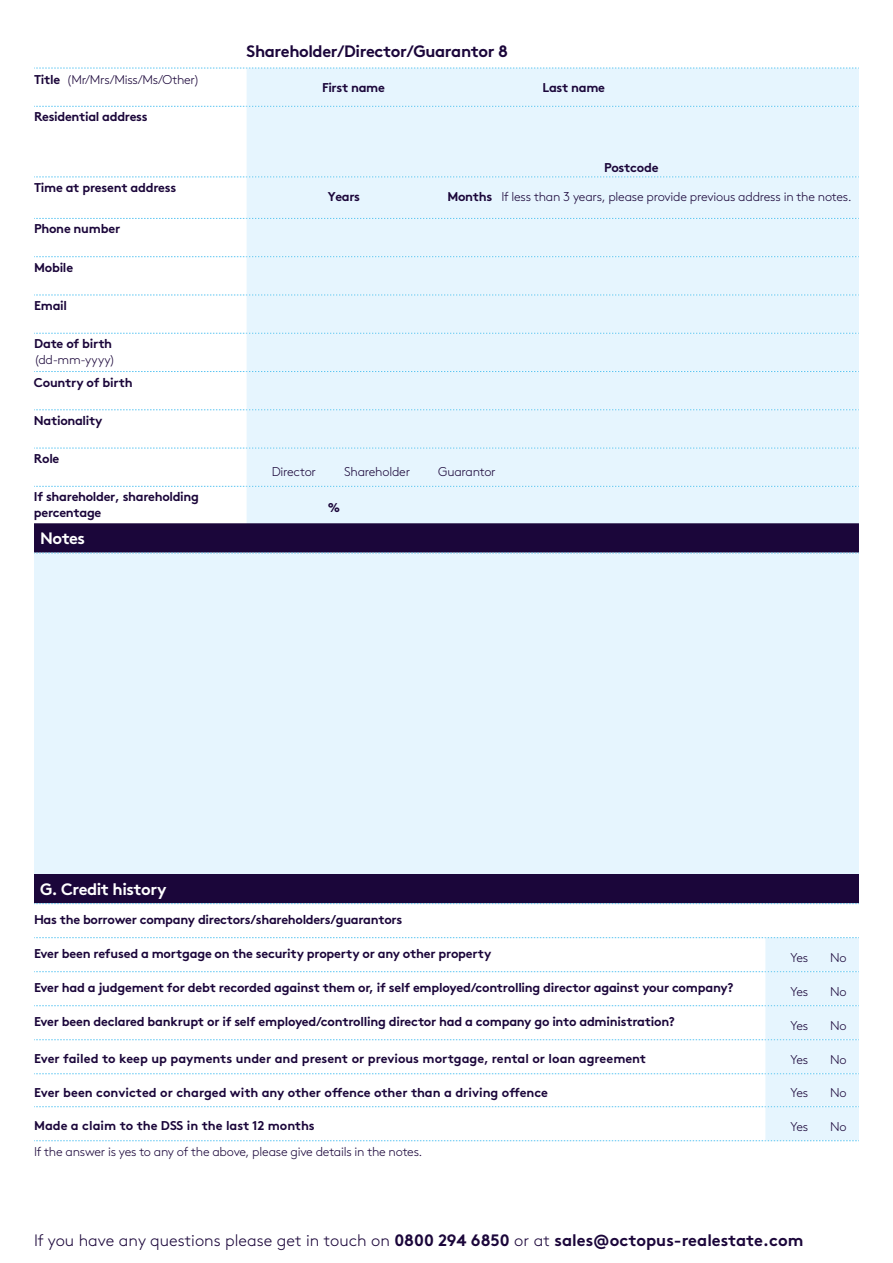
<style>
.page{position:relative;width:893px;height:1263px;background:#fff}
.page>*{position:absolute;margin:0;border:0;box-sizing:border-box;transform-origin:0 0}
.t1{font:300 16.5px "Brown";color:#1b063a}
.t2{font:700 16.5px "Brown";letter-spacing:-.025em;color:#1b063a}
.t3{font:700 16.5px "Brown";letter-spacing:-.03em;color:#fff}
.t4{font:700 12.75px/15.3px "Brown";letter-spacing:-.02em;color:#1b063a}
.t5{font:300 12.75px "Brown";letter-spacing:-.015em;color:#1b063a}
.t6{font:700 12.75px "Brown";color:#1b063a}
.s1{font-weight:700}
</style>
<div class="page">
<div style="left:247px;top:69px;width:612px;height:454px;background:#e6f5fe"></div>
<svg style="left:34px;top:68px;width:825px;height:1px"></svg>
<svg style="left:34px;top:106px;width:825px;height:1px"></svg>
<svg style="left:34px;top:177px;width:825px;height:1px"></svg>
<svg style="left:34px;top:218px;width:825px;height:1px"></svg>
<svg style="left:34px;top:256px;width:825px;height:1px"></svg>
<svg style="left:34px;top:295px;width:825px;height:1px"></svg>
<svg style="left:34px;top:333px;width:825px;height:1px"></svg>
<svg style="left:34px;top:371px;width:825px;height:1px"></svg>
<svg style="left:34px;top:409px;width:825px;height:1px"></svg>
<svg style="left:34px;top:448px;width:825px;height:1px"></svg>
<svg style="left:34px;top:486px;width:825px;height:1px"></svg>
<div style="left:34px;top:553px;width:825px;height:324px;background:#e6f5fe"></div>
<svg style="left:34px;top:523px;width:825px;height:31px;background:#241345"></svg>
<div style="left:34px;top:874px;width:825px;height:30px;background:#1b063a"></div>
<svg style="left:34px;top:903px;width:825px;height:1px"></svg>
<svg style="left:34px;top:937px;width:825px;height:204px"></svg>
<p class="t5" style="left:34px;top:70px;width:167px"><span class="s1">Title</span> (Mr/Mrs/Miss/Ms/Other)</p>
<p class="t4" style="left:34px;top:108px;width:115px">Residential address</p>
<p class="t4" style="left:34px;top:178px;width:144px">Time at present address</p>
<p class="t4" style="left:34px;top:220px;width:88px">Phone number</p>
<p class="t4" style="left:34px;top:258px;width:41px">Mobile</p>
<p class="t4" style="left:34px;top:296px;width:35px">Email</p>
<p class="t4" style="left:34px;top:335px;width:80px">Date of birth</p>
<p class="t5" style="left:34px;top:350px;width:83px">(dd-mm-yyyy)</p>
<p class="t4" style="left:34px;top:373px;width:100px">Country of birth</p>
<p class="t4" style="left:34px;top:411px;width:70px">Nationality</p>
<p class="t4" style="left:34px;top:450px;width:27px">Role</p>
<p class="t2" style="left:247px;top:38px;width:263px">Shareholder/Director/Guarantor 8</p>
<p class="t4" style="left:322px;top:79px;width:64px">First name</p>
<p class="t4" style="left:542px;top:79px;width:64px">Last name</p>
<p class="t4" style="left:604px;top:158px;width:56px">Postcode</p>
<p class="t4" style="left:328px;top:187px;width:34px">Years</p>
<p class="t5" style="left:447px;top:187px;width:406px"><span class="s1">Months</span> If less than 3 years, please provide previous address in the notes.</p>
<p class="t5" style="left:272px;top:462px;width:46px">Director</p>
<p class="t5" style="left:344px;top:462px;width:67px">Shareholder</p>
<p class="t5" style="left:438px;top:462px;width:59px">Guarantor</p>
<p class="t4" style="left:34px;top:488px;width:166px">If shareholder, shareholding percentage</p>
<p class="t4" style="left:328px;top:498px;width:14px">%</p>
<p class="t3" style="left:40px;top:525px;width:47px">Notes</p>
<p class="t3" style="left:40px;top:875px;width:128px">G. Credit history</p>
<p class="t4" style="left:34px;top:910px;width:370px">Has the borrower company directors/shareholders/guarantors</p>
<p class="t4" style="left:34px;top:944px;width:459px">Ever been refused a mortgage on the security property or any other property</p>
<p class="t5" style="left:790px;top:948px;width:19px">Yes</p>
<p class="t5" style="left:830px;top:948px;width:18px">No</p>
<p class="t4" style="left:34px;top:978px;width:701px">Ever had a judgement for debt recorded against them or, if self employed/controlling director against your company?</p>
<p class="t5" style="left:790px;top:982px;width:19px">Yes</p>
<p class="t5" style="left:830px;top:982px;width:18px">No</p>
<p class="t4" style="left:34px;top:1012px;width:642px">Ever been declared bankrupt or if self employed/controlling director had a company go into administration?</p>
<p class="t5" style="left:790px;top:1016px;width:19px">Yes</p>
<p class="t5" style="left:830px;top:1016px;width:18px">No</p>
<p class="t6" style="left:34px;top:1048px;width:614px">Ever failed to keep up payments under and present or previous mortgage, rental or loan agreement</p>
<p class="t5" style="left:790px;top:1050px;width:19px">Yes</p>
<p class="t5" style="left:830px;top:1050px;width:18px">No</p>
<p class="t6" style="left:34px;top:1082px;width:516px">Ever been convicted or charged with any other offence other than a driving offence</p>
<p class="t5" style="left:790px;top:1083px;width:19px">Yes</p>
<p class="t5" style="left:830px;top:1083px;width:18px">No</p>
<p class="t6" style="left:34px;top:1115px;width:282px">Made a claim to the DSS in the last 12 months</p>
<p class="t5" style="left:790px;top:1117px;width:19px">Yes</p>
<p class="t5" style="left:830px;top:1117px;width:18px">No</p>
<p class="t5" style="left:34px;top:1142px;width:390px">If the answer is yes to any of the above, please give details in the notes.</p>
<p class="t1" style="left:34px;top:1228px;width:771px">If you have any questions please get in touch on <span class="s1">0800 294 6850</span> or at <span class="s1">sales@octopus-realestate.com</span></p>
</div>
